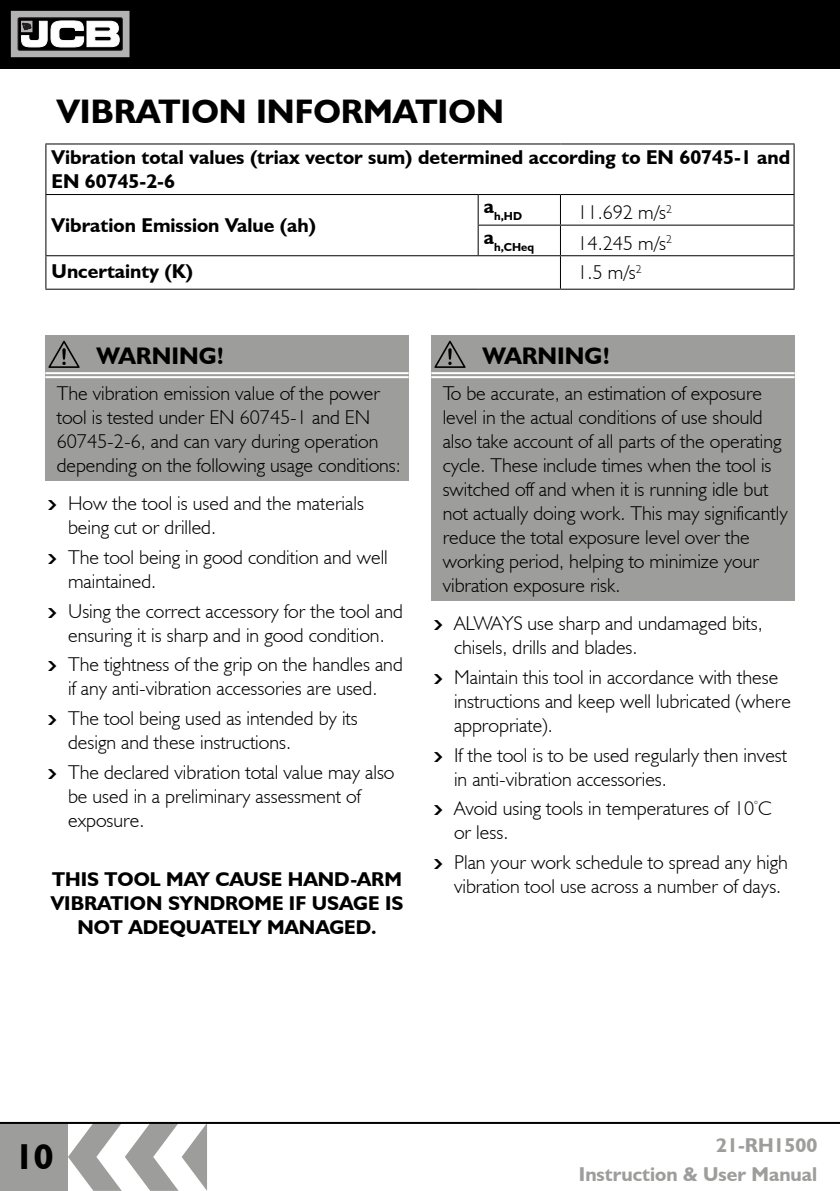
<style>
.page{position:relative;width:840px;height:1191px;background:#fff}
.page>*{position:absolute;margin:0;border:0;box-sizing:border-box;transform-origin:0 0}
.t1{font:700 36px "JCB Euro";color:#000}
.t2{font:700 34px "JCB Euro";color:#000}
.t3{font:700 24px "JCB Euro";color:#000}
.t4{font:300 20px/24px "JCB Euro";color:#000}
.t5{font:700 20px/24px "JCB Euro";color:#000;text-align:center}
.t6{font:700 20px/29.6px "JCB Euro";color:#9d9d9c;text-align:right}
.t7{font:700 11.6px "JCB Euro";color:#000}
.s1{font-family:"Arrowstfb";font-weight:400;font-size:12px}
</style>
<div class="page">
<svg style="left:68px;top:1124px;width:139px;height:66px"></svg>
<div style="left:0;top:1123px;width:68px;height:68px;background:#9d9d9c"></div>
<div style="left:0;top:0;width:839px;height:68px;background:#000"></div>
<svg style="left:13px;top:13px;width:114px;height:42px"></svg>
<div style="left:11px;top:11px;width:118px;height:46px;border:1px solid #b3b2b2"></div>
<svg style="left:18px;top:18px;width:104px;height:32px"></svg>
<div style="left:18px;top:18px;width:104px;height:32px;border:1px solid #231f20"></div>
<svg style="left:21px;top:21px;width:98px;height:26px"></svg>
<hr style="left:0;top:1122px;width:839px;height:2px;background:#000">
<div style="left:45px;top:375px;width:363px;height:105px;background:#9d9d9c"></div>
<div style="left:45px;top:335px;width:40px;height:40px;background:#9d9d9c"></div>
<div style="left:85px;top:335px;width:323px;height:40px;background:#9d9d9c"></div>
<svg style="left:48px;top:341px;width:32px;height:27px"></svg>
<hr style="left:45px;top:372px;width:363px;height:2px;background:#fff">
<hr style="left:45px;top:376px;width:363px;height:2px;background:#fff">
<div style="left:431px;top:375px;width:363px;height:225px;background:#9d9d9c"></div>
<div style="left:431px;top:335px;width:40px;height:40px;background:#9d9d9c"></div>
<div style="left:471px;top:335px;width:323px;height:40px;background:#9d9d9c"></div>
<svg style="left:434px;top:341px;width:31px;height:27px"></svg>
<hr style="left:431px;top:372px;width:363px;height:2px;background:#fff">
<hr style="left:431px;top:376px;width:363px;height:2px;background:#fff">
<hr style="left:45px;top:143px;width:433px;height:1px;background:#000">
<hr style="left:45px;top:144px;width:1px;height:50px;background:#000">
<hr style="left:478px;top:143px;width:82px;height:1px;background:#000">
<hr style="left:560px;top:143px;width:234px;height:1px;background:#000">
<hr style="left:45px;top:194px;width:433px;height:1px;background:#000">
<hr style="left:45px;top:195px;width:1px;height:30px;background:#000">
<hr style="left:45px;top:225px;width:1px;height:30px;background:#000">
<hr style="left:793px;top:144px;width:1px;height:50px;background:#000">
<hr style="left:478px;top:194px;width:82px;height:1px;background:#000">
<hr style="left:477px;top:195px;width:1px;height:30px;background:#000">
<hr style="left:560px;top:194px;width:234px;height:1px;background:#000">
<hr style="left:559px;top:195px;width:1px;height:30px;background:#000">
<hr style="left:793px;top:195px;width:1px;height:30px;background:#000">
<hr style="left:477px;top:225px;width:83px;height:1px;background:#000">
<svg style="left:477px;top:226px;width:1px;height:29px"></svg>
<hr style="left:560px;top:225px;width:234px;height:1px;background:#000">
<svg style="left:793px;top:226px;width:1px;height:29px"></svg>
<hr style="left:45px;top:255px;width:433px;height:1px;background:#000">
<hr style="left:45px;top:256px;width:1px;height:33px;background:#000">
<hr style="left:478px;top:255px;width:82px;height:1px;background:#000">
<hr style="left:560px;top:255px;width:234px;height:1px;background:#000">
<hr style="left:559px;top:256px;width:1px;height:33px;background:#000">
<hr style="left:793px;top:256px;width:1px;height:33px;background:#000">
<hr style="left:45px;top:289px;width:433px;height:1px;background:#000">
<hr style="left:478px;top:289px;width:82px;height:1px;background:#000">
<hr style="left:560px;top:289px;width:234px;height:1px;background:#000">
<h2 class="t2" style="left:57px;top:91px;width:448px">VIBRATION INFORMATION</h2>
<p class="t5" style="left:52px;top:145px;width:739px;text-align:left">Vibration total values (triax vector sum) determined according to EN 60745-1 and<br>EN 60745-2-6</p>
<p class="t5" style="left:52px;top:213px;width:266px">Vibration Emission Value (ah)</p>
<p class="t7" style="left:483px;top:209px;width:40px"><sup>a</sup>h,HD</p>
<p class="t4" style="left:577px;top:200px;width:96px">11.692 m/s<sup>2</sup></p>
<p class="t7" style="left:483px;top:239px;width:52px"><sup>a</sup>h,CHeq</p>
<p class="t4" style="left:577px;top:231px;width:96px">14.245 m/s<sup>2</sup></p>
<p class="t5" style="left:52px;top:258px;width:143px">Uncertainty (K)</p>
<p class="t4" style="left:577px;top:260px;width:66px">1.5 m/s<sup>2</sup></p>
<p class="t3" style="left:96px;top:340px;width:129px">WARNING!</p>
<p class="t4" style="left:57px;top:381px;width:345px">The vibration emission value of the power tool is tested under EN 60745-1 and EN 60745-2-6, and can vary during operation depending on the following usage conditions:</p>
<p class="t4" style="left:68px;top:491px;width:297px;text-indent:-20px"><span class="s1">M</span> How the tool is used and the materials being cut or drilled.</p>
<p class="t4" style="left:68px;top:544px;width:321px;text-indent:-20px"><span class="s1">M</span> The tool being in good condition and well maintained.</p>
<p class="t4" style="left:48px;top:598px;width:356px;text-align:center"><span class="s1">M</span> Using the correct accessory for the tool and ensuring it is sharp and in good condition.</p>
<p class="t4" style="left:48px;top:652px;width:356px;text-align:center"><span class="s1">M</span> The tightness of the grip on the handles and if any anti-vibration accessories are used.</p>
<p class="t4" style="left:68px;top:705px;width:291px;text-indent:-20px"><span class="s1">M</span> The tool being used as intended by its design and these instructions.</p>
<p class="t4" style="left:68px;top:759px;width:328px;text-indent:-20px"><span class="s1">M</span> The declared vibration total value may also be used in a preliminary assessment of exposure.</p>
<p class="t5" style="left:51px;top:866px;width:354px">THIS TOOL MAY CAUSE HAND-ARM<br>VIBRATION SYNDROME IF USAGE IS<br>NOT ADEQUATELY MANAGED.</p>
<p class="t3" style="left:482px;top:340px;width:129px">WARNING!</p>
<p class="t4" style="left:442px;top:381px;width:346px">To be accurate, an estimation of exposure level in the actual conditions of use should also take account of all parts of the operating cycle. These include times when the tool is switched off and when it is running idle but not actually doing work. This may significantly reduce the total exposure level over the working period, helping to minimize your vibration exposure risk.</p>
<p class="t4" style="left:454px;top:611px;width:310px;text-indent:-20px"><span class="s1">M</span> ALWAYS use sharp and undamaged bits, chisels, drills and blades.</p>
<p class="t4" style="left:454px;top:664px;width:338px;text-indent:-20px"><span class="s1">M</span> Maintain this tool in accordance with these instructions and keep well lubricated (where appropriate).</p>
<p class="t4" style="left:454px;top:742px;width:334px;text-indent:-20px"><span class="s1">M</span> If the tool is to be used regularly then invest in anti-vibration accessories.</p>
<p class="t4" style="left:454px;top:796px;width:319px;text-indent:-20px"><span class="s1">M</span> Avoid using tools in temperatures of 10<sup>°</sup>C or less.</p>
<p class="t4" style="left:454px;top:849px;width:335px;text-indent:-20px"><span class="s1">M</span> Plan your work schedule to spread any high vibration tool use across a number of days.</p>
<h1 class="t1" style="left:14px;top:1134px;width:41px">10</h1>
<p class="t6" style="left:578px;top:1129px;width:240px">21-RH1500<br>Instruction &amp; User Manual</p>
</div>
